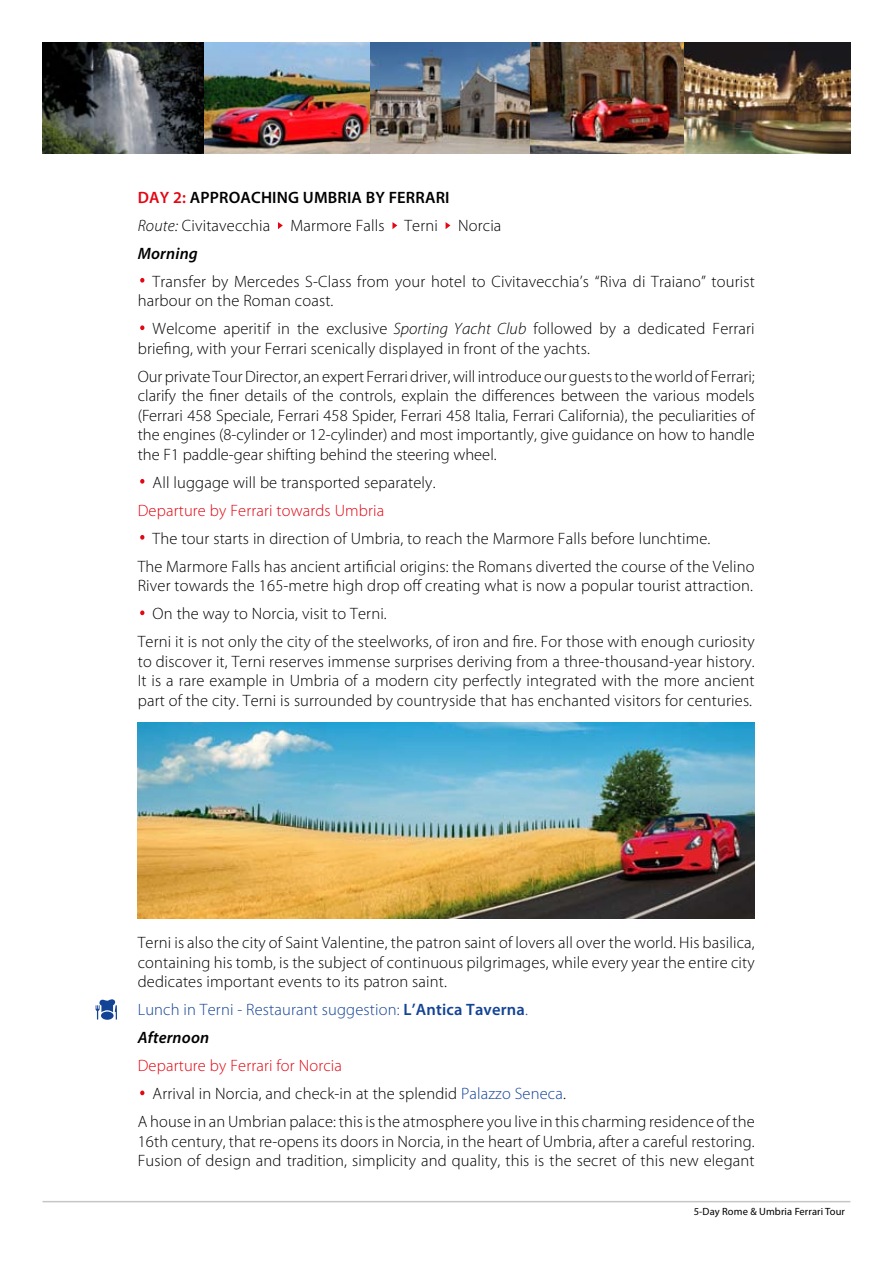
<style>
.page{position:relative;width:893px;height:1263px;background:#fff}
.page>*{position:absolute;margin:0;border:0;box-sizing:border-box;transform-origin:0 0}
.t1{font:300 52.5px "Myriad Pro";color:#e30613}
.t2{font:300 16.5px/19.5px "Myriad Pro";letter-spacing:.01em;color:#000}
.t3{font:300 16.5px/28px "Myriad Pro";letter-spacing:.01em;color:#134395}
.t4{font:300 16.5px "Myriad Pro";letter-spacing:.01em;color:#e30613}
.t5{font:10.5px "Myriad Pro";letter-spacing:.01em;color:#000}
.s1{font-weight:600;color:#e30613}
.s2{font-weight:600}
.s3{font-style:italic}
.s4{font-weight:600;font-style:italic}
.s5{font-weight:600;font-style:italic;color:#000}
.s6{color:#134395}
</style>
<div class="page">
<hr style="left:43px;top:1201px;width:807px;height:1px;background:#c6c6c6">
<img style="left:529px;top:43px;width:156px;height:110px">
<svg style="left:278px;top:222px;width:5px;height:7px"></svg>
<svg style="left:392px;top:222px;width:5px;height:7px"></svg>
<svg style="left:446px;top:222px;width:4px;height:7px"></svg>
<img style="left:138px;top:722px;width:617px;height:196px">
<svg style="left:96px;top:999px;width:21px;height:20px"></svg>
<img style="left:43px;top:43px;width:161px;height:110px">
<img style="left:370px;top:43px;width:159px;height:110px">
<img style="left:685px;top:43px;width:165px;height:110px">
<img style="left:204px;top:43px;width:166px;height:110px">
<p class="t2" style="left:138px;top:183px;width:365px;line-height:28px"><span class="s1">DAY 2:</span> <span class="s2">APPROACHING UMBRIA BY FERRARI<br></span><span class="s3">Route:</span> Civitavecchia Marmore Falls Terni Norcia<br><span class="s4">Morning</span></p>
<h1 class="t1" style="left:138px;top:248px;width:11px">·</h1>
<p class="t2" style="left:138px;top:272px;width:619px;text-indent:15px">Transfer by Mercedes S-Class from your hotel to Civitavecchia’s “Riva di Traiano” tourist harbour on the Roman coast.</p>
<h1 class="t1" style="left:138px;top:295px;width:11px">·</h1>
<p class="t2" style="left:138px;top:319px;width:618px;text-indent:15px">Welcome aperitif in the exclusive <span class="s3">Sporting Yacht Club</span> followed by a dedicated Ferrari briefing, with your Ferrari scenically displayed in front of the yachts.</p>
<p class="t2" style="left:138px;top:367px;width:619px;text-align:justify">Our private Tour Director, an expert Ferrari driver, will introduce our guests to the world of Ferrari; clarify the finer details of the controls, explain the differences between the various models (Ferrari 458 Speciale, Ferrari 458 Spider, Ferrari 458 Italia, Ferrari California), the peculiarities of the engines (8-cylinder or 12-cylinder) and most importantly, give guidance on how to handle the F1 paddle-gear shifting behind the steering wheel.</p>
<h1 class="t1" style="left:138px;top:449px;width:11px">·</h1>
<p class="t2" style="left:153px;top:473px;width:284px">All luggage will be transported separately.</p>
<p class="t4" style="left:138px;top:501px;width:248px">Departure by Ferrari towards Umbria</p>
<h1 class="t1" style="left:138px;top:505px;width:11px">·</h1>
<p class="t2" style="left:138px;top:524px;width:618px;line-height:28px;text-indent:15px">The tour starts in direction of Umbria, to reach the Marmore Falls before lunchtime.<br>The Marmore Falls has ancient artificial origins: the Romans diverted the course of the Velino</p>
<p class="t2" style="left:138px;top:576px;width:617px">River towards the 165-metre high drop off creating what is now a popular tourist attraction.</p>
<h1 class="t1" style="left:138px;top:580px;width:11px">·</h1>
<p class="t2" style="left:138px;top:600px;width:618px;line-height:28px;text-indent:15px">On the way to Norcia, visit to Terni.<br>Terni it is not only the city of the steelworks, of iron and fire. For those with enough curiosity</p>
<p class="t2" style="left:138px;top:652px;width:618px;text-align:justify">to discover it, Terni reserves immense surprises deriving from a three-thousand-year history.<br>It is a rare example in Umbria of a modern city perfectly integrated with the more ancient part of the city. Terni is surrounded by countryside that has enchanted visitors for centuries.</p>
<p class="t2" style="left:138px;top:933px;width:618px;text-align:justify">Terni is also the city of Saint Valentine, the patron saint of lovers all over the world. His basilica, containing his tomb, is the subject of continuous pilgrimages, while every year the entire city dedicates important events to its patron saint.</p>
<p class="t3" style="left:138px;top:996px;width:392px">Lunch in Terni - Restaurant suggestion: <span class="s2">L’Antica Taverna</span>.<br><span class="s5">Afternoon</span></p>
<p class="t4" style="left:138px;top:1057px;width:206px">Departure by Ferrari for Norcia</p>
<h1 class="t1" style="left:138px;top:1060px;width:11px">·</h1>
<p class="t2" style="left:138px;top:1080px;width:619px;line-height:28px;text-indent:15px">Arrival in Norcia, and check-in at the splendid <span class="s6">Palazzo Seneca</span>.<br>A house in an Umbrian palace: this is the atmosphere you live in this charming residence of the</p>
<p class="t2" style="left:138px;top:1132px;width:618px">16th century, that re-opens its doors in Norcia, in the heart of Umbria, after a careful restoring.<br>Fusion of design and tradition, simplicity and quality, this is the secret of this new elegant</p>
<p class="t5" style="left:694px;top:1205px;width:153px">5-Day Rome &amp; Umbria Ferrari Tour</p>
</div>
